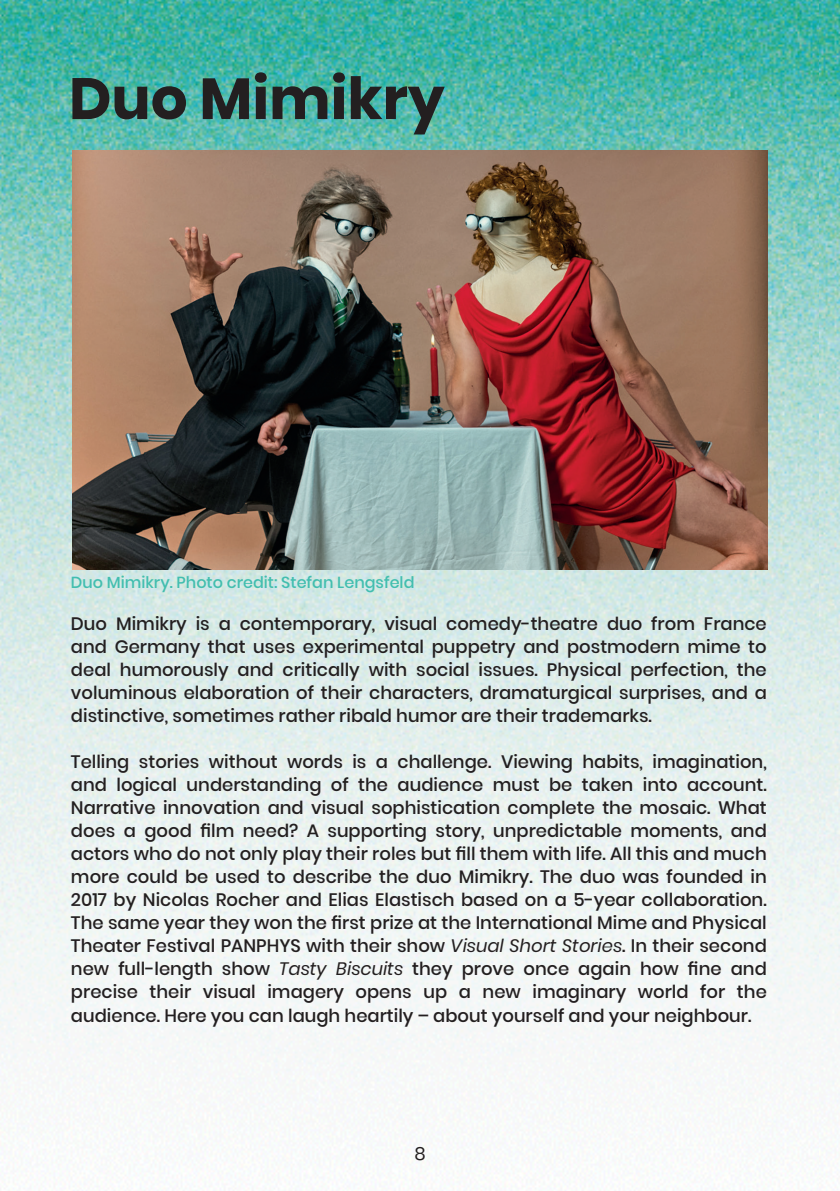
<style>
.page{position:relative;width:840px;height:1191px;background:#fff}
.page>*{position:absolute;margin:0;border:0;box-sizing:border-box;transform-origin:0 0}
.t1{font:700 58px "Poppins";color:#231f20}
.t2{font:500 18px/23px "Poppins";color:#231f20;text-align:justify}
.t3{font:18px "Poppins";color:#231f20}
.t4{font:500 16px "Poppins";color:#42beaf}
.s1{font-weight:400;font-style:italic}
</style>
<div class="page">
<img style="left:0;top:0;width:819px;height:1132px">
<img style="left:819px;top:0;width:20px;height:1105px">
<img style="left:72px;top:151px;width:695px;height:418px">
<h1 class="t1" style="left:69px;top:65px;width:377px">Duo Mimikry</h1>
<p class="t4" style="left:71px;top:573px;width:345px">Duo Mimikry. Photo credit: Stefan Lengsfeld</p>
<p class="t2" style="left:71px;top:612px;width:697px">Duo Mimikry is a contemporary, visual comedy-theatre duo from France and Germany that uses experimental puppetry and postmodern mime to deal humorously and critically with social issues. Physical perfection, the voluminous elaboration of their characters, dramaturgical surprises, and a distinctive, sometimes rather ribald humor are their trademarks.</p>
<p class="t2" style="left:71px;top:750px;width:697px">Telling stories without words is a challenge. Viewing habits, imagination, and logical understanding of the audience must be taken into account.<br>Narrative innovation and visual sophistication complete the mosaic. What does a good film need? A supporting story, unpredictable moments, and actors who do not only play their roles but fill them with life. All this and much more could be used to describe the duo Mimikry. The duo was founded in 2017 by Nicolas Rocher and Elias Elastisch based on a 5-year collaboration.<br>The same year they won the first prize at the International Mime and Physical Theater Festival PANPHYS with their show <span class="s1">Visual Short Stories</span>. In their second new full-length show <span class="s1">Tasty Biscuits</span> they prove once again how fine and precise their visual imagery opens up a new imaginary world for the audience. Here you can laugh heartily – about yourself and your neighbour.</p>
<p class="t3" style="left:414px;top:1141px;width:13px">88</p>
</div>
